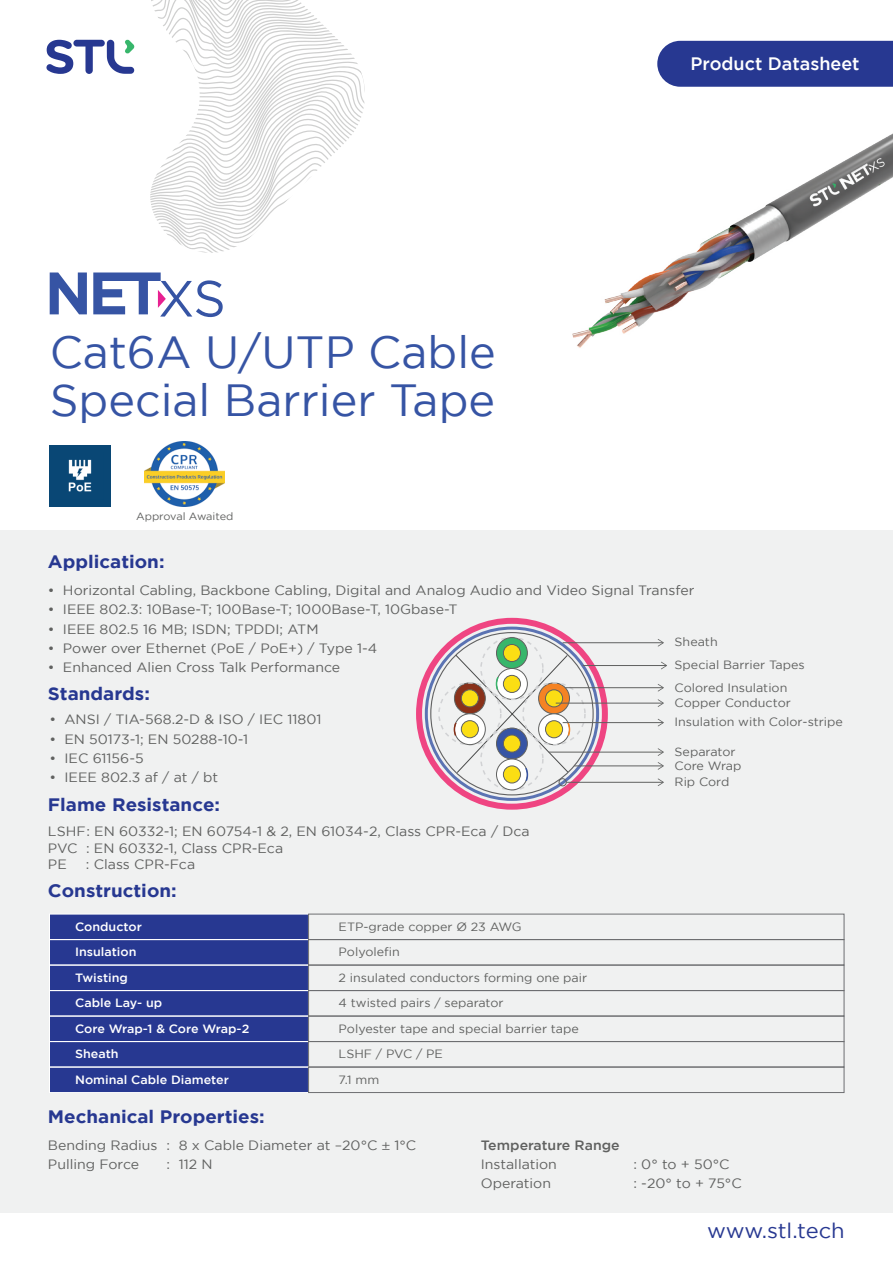
<style>
.page{position:relative;width:893px;height:1263px;background:#fff}
.page>*{position:absolute;margin:0;border:0;box-sizing:border-box;transform-origin:0 0}
.t1{font:45px/48px "Gotham";color:#3654a4}
.t2{font:21px "Gotham";letter-spacing:-.01em;color:#273891;scale:1.04 1}
.t3{font:700 18px "Gotham";color:#273891;scale:1.04 1}
.t4{font:500 18px "Gotham";color:#fff}
.t5{font:13.5px/16.2px "Gotham";color:#606160;scale:1.04 1}
.t6{font:500 13.5px "Gotham";color:#606160;scale:1.04 1}
.t7{font:12px/25.5px "Gotham";color:#606160;scale:1.04 1}
.t8{font:500 12px/25.5px "Gotham";color:#fff;scale:1.04 1}
.t9{font:10.5px "Gotham";color:#606160;scale:1.04 1}
.s1{font-family:"Myriad Pro"}
</style>
<div class="page">
<div style="left:0;top:530px;width:893px;height:682px;background:#f0f1f1"></div>
<div style="left:416px;top:618px;width:192px;height:192px;border:6px solid #ef4582;border-radius:50%"></div>
<svg style="left:496px;top:637px;width:31px;height:31px"></svg>
<div style="left:496px;top:637px;width:32px;height:32px;border:1px solid #606160;border-radius:50%"></div>
<div style="left:503px;top:644px;width:17px;height:17px;background:#fbde14;border-radius:50%"></div>
<div style="left:503px;top:644px;width:18px;height:18px;border:1px solid #606160;border-radius:50%"></div>
<svg style="left:496px;top:759px;width:31px;height:31px"></svg>
<div style="left:496px;top:759px;width:32px;height:31px;border:1px solid #606160;border-radius:50%"></div>
<svg style="left:453px;top:655px;width:118px;height:128px"></svg>
<hr style="left:563px;top:642px;width:100px;height:1px;background:#606160">
<svg style="left:658px;top:639px;width:6px;height:7px"></svg>
<hr style="left:583px;top:665px;width:83px;height:1px;background:#606160">
<svg style="left:661px;top:662px;width:6px;height:7px"></svg>
<hr style="left:549px;top:752px;width:114px;height:1px;background:#606160">
<svg style="left:658px;top:748px;width:6px;height:8px"></svg>
<hr style="left:574px;top:765px;width:89px;height:1px;background:#606160">
<svg style="left:658px;top:762px;width:6px;height:8px"></svg>
<hr style="left:566px;top:782px;width:97px;height:1px;background:#606160">
<svg style="left:658px;top:778px;width:6px;height:8px"></svg>
<hr style="left:565px;top:687px;width:98px;height:1px;background:#606160">
<svg style="left:658px;top:684px;width:6px;height:7px"></svg>
<hr style="left:556px;top:703px;width:107px;height:1px;background:#606160">
<svg style="left:658px;top:699px;width:6px;height:8px"></svg>
<hr style="left:563px;top:722px;width:100px;height:1px;background:#606160">
<svg style="left:658px;top:719px;width:6px;height:7px"></svg>
<div style="left:559px;top:778px;width:8px;height:8px;border:1px solid #606160;border-radius:50%"></div>
<svg style="left:50px;top:272px;width:37px;height:42px"></svg>
<svg style="left:93px;top:272px;width:130px;height:45px"></svg>
<img style="left:572px;top:133px;width:321px;height:215px">
<div style="left:50px;top:914px;width:258px;height:178px;background:#273891"></div>
<div style="left:49px;top:939px;width:260px;height:26px;border:1px solid #fff"></div>
<div style="left:49px;top:965px;width:260px;height:26px;border:1px solid #fff"></div>
<div style="left:49px;top:990px;width:260px;height:26px;border:1px solid #fff"></div>
<div style="left:49px;top:1016px;width:260px;height:26px;border:1px solid #fff"></div>
<div style="left:49px;top:1041px;width:260px;height:26px;border:1px solid #fff"></div>
<div style="left:308px;top:914px;width:536px;height:26px;border:1px solid #6d6e71"></div>
<div style="left:308px;top:939px;width:536px;height:26px;border:1px solid #6d6e71"></div>
<div style="left:308px;top:965px;width:536px;height:26px;border:1px solid #6d6e71"></div>
<div style="left:308px;top:990px;width:536px;height:26px;border:1px solid #6d6e71"></div>
<div style="left:308px;top:1016px;width:536px;height:26px;border:1px solid #6d6e71"></div>
<div style="left:308px;top:1041px;width:536px;height:26px;border:1px solid #6d6e71"></div>
<div style="left:49px;top:1067px;width:260px;height:26px;border:1px solid #fff"></div>
<div style="left:308px;top:1067px;width:536px;height:26px;border:1px solid #6d6e71"></div>
<img style="left:145px;top:442px;width:80px;height:64px">
<img style="left:50px;top:445px;width:61px;height:61px">
<div style="left:657px;top:41px;width:236px;height:46px;background:#273891"></div>
<svg style="left:150px;top:0;width:215px;height:253px"></svg>
<svg style="left:46px;top:40px;width:88px;height:34px"></svg>
<h1 class="t1" style="left:50px;top:328px;width:448px">Cat6A U/UTP Cable<br>Special Barrier Tape</h1>
<p class="t9" style="left:136px;top:511px;width:95px">Approval Awaited</p>
<h3 class="t3" style="left:48px;top:552px;width:114px">Application:</h3>
<h3 class="t4" style="left:691px;top:53px;width:171px">Product Datasheet</h3>
<p class="t5" style="left:48px;top:582px;width:623px">• Horizontal Cabling, Backbone Cabling, Digital and Analog Audio and Video Signal Transfer</p>
<p class="t5" style="left:48px;top:601px;width:395px">• IEEE 802.3: 10Base-T; 100Base-T; 1000Base-T, 10Gbase-T</p>
<p class="t5" style="left:48px;top:621px;width:262px">• IEEE 802.5 16 MB; ISDN; TPDDI; ATM</p>
<p class="t5" style="left:48px;top:640px;width:318px">• Power over Ethernet (PoE / PoE+) / Type 1-4</p>
<p class="t5" style="left:48px;top:659px;width:283px">• Enhanced Alien Cross Talk Performance</p>
<p class="t7" style="left:675px;top:630px;width:127px;line-height:22.6px">Sheath<br>Special Barrier Tapes<br>Colored Insulation</p>
<p class="t7" style="left:675px;top:690px;width:113px">Copper Conductor</p>
<h3 class="t3" style="left:48px;top:684px;width:100px">Standards:</h3>
<p class="t5" style="left:49px;top:711px;width:263px">• ANSI / TIA-568.2-D &amp; ISO / IEC 11801</p>
<p class="t5" style="left:49px;top:730px;width:193px">• EN 50173-1; EN 50288-10-1</p>
<p class="t5" style="left:49px;top:750px;width:92px">• IEC 61156-5</p>
<p class="t5" style="left:49px;top:769px;width:164px">• IEEE 802.3 af / at / bt</p>
<h3 class="t3" style="left:48px;top:794px;width:167px">Flame Resistance:</h3>
<p class="t5" style="left:48px;top:823px;width:465px">LSHF: EN 60332-1; EN 60754-1 &amp; 2, EN 61034-2, Class CPR-Eca / Dca<br>PVC : EN 60332-1, Class CPR-Eca<br>PE</p>
<p class="t5" style="left:86px;top:856px;width:106px">: Class CPR-Fca</p>
<h3 class="t3" style="left:48px;top:880px;width:125px">Construction:</h3>
<p class="t8" style="left:75px;top:914px;width:85px">Conductor<br>Insulation<br>Twisting<br>Cable Lay- up</p>
<p class="t7" style="left:339px;top:914px;width:241px">ETP-grade copper Ø 23 AWG<br>Polyolefin<br>2 insulated conductors forming one pair<br>4 twisted pairs / separator</p>
<p class="t7" style="left:339px;top:1041px;width:102px">LSHF / PVC / PE<br>7.1 mm</p>
<p class="t8" style="left:75px;top:1015px;width:169px">Core Wrap-1 &amp; Core Wrap-2<br>Sheath<br>Nominal Cable Diameter</p>
<p class="t7" style="left:339px;top:1016px;width:232px">Polyester tape and special barrier tape</p>
<p class="t7" style="left:675px;top:709px;width:163px">Insulation with Color-stripe</p>
<p class="t7" style="left:675px;top:739px;width:60px">Separator</p>
<p class="t7" style="left:675px;top:752px;width:66px">Core Wrap</p>
<p class="t7" style="left:675px;top:769px;width:54px">Rip Cord</p>
<h3 class="t3" style="left:48px;top:1106px;width:210px">Mechanical Properties:</h3>
<p class="t5" style="left:48px;top:1135px;width:356px;line-height:19.2px">Bending Radius : 8 x Cable Diameter at –20°C <span class="s1">±</span> 1°C<br>Pulling Force</p>
<p class="t5" style="left:167px;top:1156px;width:46px">: 112 N</p>
<p class="t6" style="left:481px;top:1137px;width:135px">Temperature Range</p>
<p class="t5" style="left:481px;top:1156px;width:75px">Installation</p>
<p class="t5" style="left:633px;top:1156px;width:94px">: 0° to + 50°C</p>
<p class="t5" style="left:481px;top:1175px;width:69px">Operation</p>
<p class="t5" style="left:633px;top:1175px;width:106px">: -20° to + 75°C</p>
<h2 class="t2" style="left:707px;top:1219px;width:134px">www.stl.tech</h2>
</div>
